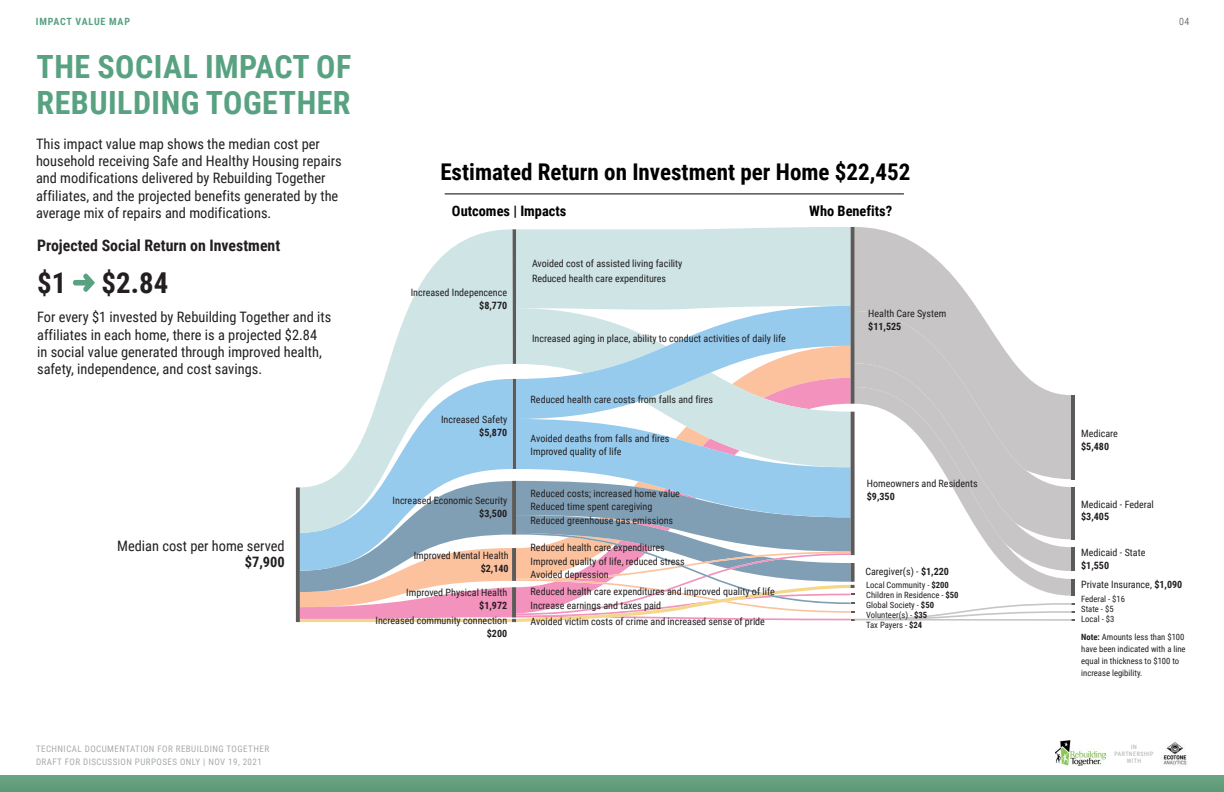
<style>
.page{position:relative;width:1224px;height:792px;background:#fff}
.page>*{position:absolute;margin:0;border:0;box-sizing:border-box;transform-origin:0 0}
.t1{font:700 32px/35.9px "Roboto Condensed";letter-spacing:.015em;color:#58a282}
.t2{font:700 28.8px "Roboto Condensed";color:#231f20}
.t3{font:700 23px "Roboto Condensed";color:#000}
.t4{font:700 15.8px "Roboto Condensed";color:#231f20}
.t5{font:14.4px/17.3px "Roboto Condensed";color:#231f20}
.t6{font:700 14.4px "Roboto Condensed";color:#000}
.t7{font:700 14.4px "Roboto Condensed";color:#231f20}
.t8{font:10.1px/13.5px "Roboto Condensed";color:#231f20}
.t9{font:700 10.1px "Roboto Condensed";color:#231f20}
.t10{font:700 10px "Roboto Condensed";letter-spacing:.085em;color:#58a282}
.t11{font:300 10px "Roboto Condensed";color:#413f41}
.t12{font:9px/13px "Roboto Condensed";letter-spacing:.05em;color:#a7aaac}
.t13{font:8.6px/9.9px "Roboto Condensed";color:#231f20}
.t14{font:6px/7.2px "Roboto Condensed";letter-spacing:.085em;color:#a7aaac;text-align:center}
.s1{font-weight:700}
</style>
<div class="page">
<img style="left:1163px;top:742px;width:24px;height:23px">
<div style="left:0;top:775px;width:1224px;height:17px;background:#639f7c"></div>
<img style="left:1056px;top:741px;width:50px;height:24px">
<svg style="left:296px;top:227px;width:779px;height:395px"></svg>
<hr style="left:445px;top:193px;width:459px;height:1px;background:#000">
<svg style="left:73px;top:274px;width:22px;height:18px"></svg>
<p class="t10" style="left:36px;top:14px;width:96px">IMPACT VALUE MAP</p>
<p class="t11" style="left:1179px;top:14px;width:12px">04</p>
<h1 class="t1" style="left:37px;top:47px;width:316px">THE SOCIAL IMPACT OF<br>REBUILDING TOGETHER</h1>
<p class="t5" style="left:36px;top:134px;width:307px">This impact value map shows the median cost per household receiving Safe and Healthy Housing repairs and modifications delivered by Rebuilding Together affiliates, and the projected benefits generated by the average mix of repairs and modifications.</p>
<h3 class="t4" style="left:37px;top:235px;width:245px">Projected Social Return on Investment</h3>
<h2 class="t2" style="left:37px;top:262px;width:133px">$1 $2.84</h2>
<h3 class="t5" style="left:37px;top:308px;width:296px">For every $1 invested by Rebuilding Together and its affiliates in each home, there is a projected $2.84<br>in social value generated through improved health, safety, independence, and cost savings.</h3>
<h3 class="t5" style="left:117px;top:537px;width:169px">Median cost per home served</h3>
<h3 class="t7" style="left:245px;top:551px;width:41px">$7,900</h3>
<h3 class="t3" style="left:440px;top:155px;width:472px">Estimated Return on Investment per Home $22,452</h3>
<h3 class="t6" style="left:452px;top:201px;width:116px">Outcomes | Impacts</h3>
<h3 class="t6" style="left:809px;top:201px;width:85px">Who Benefits?</h3>
<p class="t8" style="left:411px;top:286px;width:98px">Increased Indepencence</p>
<p class="t9" style="left:479px;top:299px;width:29px">$8,770</p>
<p class="t8" style="left:441px;top:413px;width:68px">Increased Safety</p>
<p class="t9" style="left:479px;top:426px;width:29px">$5,870</p>
<p class="t8" style="left:393px;top:494px;width:116px">Increased Economic Security</p>
<p class="t9" style="left:479px;top:506px;width:29px">$3,500</p>
<p class="t8" style="left:414px;top:549px;width:96px">Improved Mental Health</p>
<p class="t9" style="left:481px;top:561px;width:29px">$2,140</p>
<p class="t8" style="left:406px;top:586px;width:102px">Improved Physical Health</p>
<p class="t9" style="left:479px;top:598px;width:29px">$1,972</p>
<p class="t8" style="left:376px;top:613px;width:133px">Increased community connection</p>
<p class="t9" style="left:487px;top:626px;width:22px">$200</p>
<p class="t8" style="left:532px;top:255px;width:152px;line-height:15px">Avoided cost of assisted living facility<br>Reduced health care expenditures</p>
<p class="t8" style="left:532px;top:331px;width:255px">Increased aging in place, ability to conduct activities of daily life</p>
<p class="t8" style="left:531px;top:392px;width:184px">Reduced health care costs from falls and fires</p>
<p class="t8" style="left:531px;top:431px;width:140px">Avoided deaths from falls and fires<br>Improved quality of life</p>
<p class="t8" style="left:531px;top:486px;width:151px">Reduced costs; increased home value<br>Reduced time spent caregiving<br>Reduced greenhouse gas emissions</p>
<p class="t8" style="left:531px;top:541px;width:156px">Reduced health care expenditures<br>Improved quality of life, reduced stress<br>Avoided depression</p>
<p class="t8" style="left:531px;top:585px;width:246px">Reduced health care expenditures and improved quality of life<br>Increase earnings and taxes paid</p>
<p class="t8" style="left:531px;top:615px;width:236px">Avoided victim costs of crime and increased sense of pride</p>
<p class="t8" style="left:868px;top:306px;width:80px">Health Care System</p>
<p class="t9" style="left:868px;top:319px;width:35px">$11,525</p>
<p class="t8" style="left:867px;top:476px;width:112px">Homeowners and Residents</p>
<p class="t9" style="left:867px;top:489px;width:29px">$9,350</p>
<p class="t8" style="left:865px;top:565px;width:85px">Caregiver(s) - <span class="s1">$1,220</span></p>
<p class="t13" style="left:866px;top:580px;width:94px">Local Community - <span class="s1">$200<br></span>Children in Residence - <span class="s1">$50<br></span>Global Society - <span class="s1">$50<br></span>Volunteer(s) - <span class="s1">$35<br></span>Tax Payers - <span class="s1">$24</span></p>
<p class="t8" style="left:1081px;top:426px;width:38px">Medicare</p>
<p class="t9" style="left:1081px;top:439px;width:29px">$5,480</p>
<p class="t8" style="left:1081px;top:497px;width:74px">Medicaid - Federal</p>
<p class="t9" style="left:1081px;top:510px;width:29px">$3,405</p>
<p class="t8" style="left:1081px;top:545px;width:66px">Medicaid - State</p>
<p class="t8" style="left:1081px;top:555px;width:103px;line-height:19.6px"><span class="s1">$1,550<br></span>Private Insurance, <span class="s1">$1,090</span></p>
<p class="t13" style="left:1081px;top:594px;width:45px">Federal - $16<br>State - $5<br>Local - $3</p>
<p class="t13" style="left:1081px;top:630px;width:106px;line-height:12.1px"><span class="s1">Note:</span> Amounts less than $100 have been indicated with a line equal in thickness to $100 to increase legibility.</p>
<p class="t12" style="left:36px;top:742px;width:235px">TECHNICAL DOCUMENTATION FOR REBUILDING TOGETHER<br>DRAFT FOR DISCUSSION PURPOSES ONLY | NOV 19, 2021</p>
<p class="t14" style="left:1114px;top:743px;width:41px">IN<br>PARTNERSHIP<br>WITH</p>
</div>
